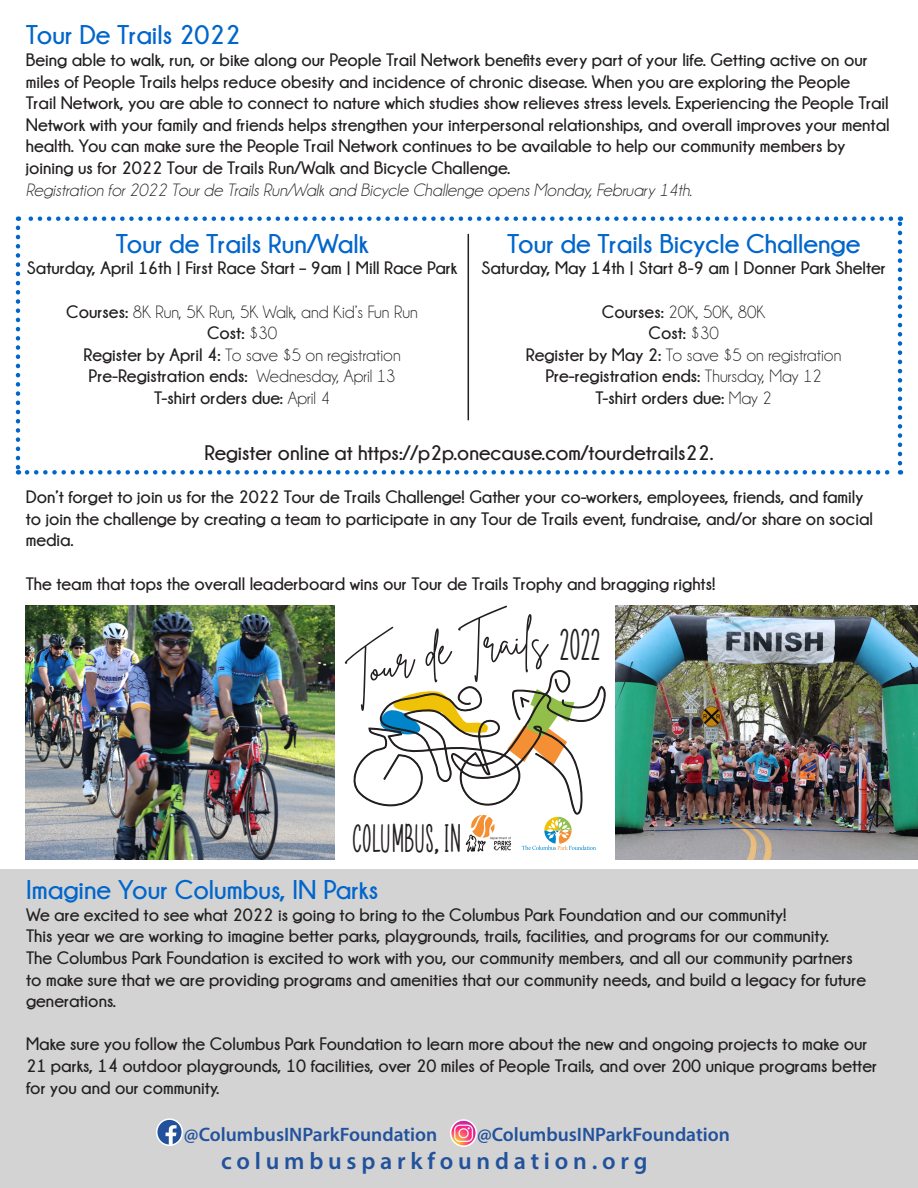
<style>
.page{position:relative;width:918px;height:1188px;background:#fff}
.page>*{position:absolute;margin:0;border:0;box-sizing:border-box;transform-origin:0 0}
.t1{font:45px "Paper Flowers";color:#231f20;scale:.84 1}
.t2{font:40.8px "Paper Flowers";color:#231f20;scale:.83 1}
.t3{font:700 27px "Champagne&Limousines";color:#06c}
.t4{font:600 24px "Myriad Pro";letter-spacing:.2em;color:#22529c}
.t5{font:700 21px "Champagne&Limousines";color:#231f20}
.t6{font:600 19.5px "Myriad Pro";color:#22529c}
.t7{font:700 18px/21.6px "Champagne&Limousines";color:#231f20}
.t8{font:18px "Champagne&Limousines";color:#231f20}
.t9{font:italic 18px "Champagne&Limousines";color:#231f20}
.s1{font-weight:700}
.s2{font-weight:400}
</style>
<div class="page">
<div style="left:0;top:870px;width:918px;height:318px;background:#d3d3d3"></div>
<img style="left:26px;top:606px;width:309px;height:254px">
<img style="left:157px;top:1119px;width:25px;height:26px;border-radius:13px">
<div style="left:156px;top:1118px;width:27px;height:28px;border:2px solid #fff;border-radius:50%"></div>
<img style="left:451px;top:1120px;width:25px;height:26px;border-radius:13px">
<div style="left:450px;top:1119px;width:27px;height:28px;border:2px solid #fff;border-radius:50%"></div>
<img style="left:616px;top:606px;width:302px;height:254px">
<svg style="left:345px;top:606px;width:261px;height:246px"></svg>
<hr style="left:468px;top:234px;width:1px;height:186px;background:#231f20">
<svg style="left:16px;top:228px;width:4px;height:247px"></svg>
<svg style="left:27px;top:470px;width:874px;height:5px"></svg>
<svg style="left:898px;top:216px;width:4px;height:247px"></svg>
<svg style="left:18px;top:216px;width:873px;height:5px"></svg>
<p class="t3" style="left:26px;top:20px;width:216px">Tour De Trails 2022</p>
<p class="t7" style="left:26px;top:49px;width:865px">Being able to walk, run, or bike along our People Trail Network benefits every part of your life. Getting active on our miles of People Trails helps reduce obesity and incidence of chronic disease. When you are exploring the People<br>Trail Network, you are able to connect to nature which studies show relieves stress levels. Experiencing the People Trail Network with your family and friends helps strengthen your interpersonal relationships, and overall improves your mental health. You can make sure the People Trail Network continues to be available to help our community members by joining us for 2022 Tour de Trails Run/Walk and Bicycle Challenge.</p>
<p class="t9" style="left:26px;top:181px;width:668px">Registration for 2022 Tour de Trails Run/Walk and Bicycle Challenge opens Monday, February 14th.</p>
<p class="t3" style="left:116px;top:229px;width:254px">Tour de Trails Run/Walk</p>
<p class="t7" style="left:27px;top:257px;width:432px">Saturday, April 16th | First Race Start – 9am | Mill Race Park</p>
<p class="t8" style="left:66px;top:303px;width:353px"><span class="s1">Courses:</span> 8K Run, 5K Run, 5K Walk, and Kid’s Fun Run</p>
<p class="t7" style="left:207px;top:322px;width:72px">Cost: <span class="s2">$30</span></p>
<p class="t8" style="left:84px;top:346px;width:319px"><span class="s1">Register by April 4:</span> To save $5 on registration</p>
<p class="t7" style="left:89px;top:365px;width:309px">Pre-Registration ends: <span class="s2">Wednesday, April 13</span></p>
<p class="t7" style="left:154px;top:387px;width:177px">T-shirt orders due: <span class="s2">April 4</span></p>
<p class="t3" style="left:507px;top:229px;width:355px">Tour de Trails Bicycle Challenge</p>
<p class="t7" style="left:481px;top:257px;width:406px">Saturday, May 14th | Start 8-9 am | Donner Park Shelter</p>
<p class="t8" style="left:602px;top:303px;width:165px"><span class="s1">Courses:</span> 20K, 50K, 80K</p>
<p class="t7" style="left:649px;top:322px;width:72px">Cost: <span class="s2">$30</span></p>
<p class="t8" style="left:526px;top:346px;width:317px"><span class="s1">Register by May 2:</span> To save $5 on registration</p>
<p class="t7" style="left:545px;top:365px;width:278px">Pre-registration ends: <span class="s2">Thursday, May 12</span></p>
<p class="t7" style="left:595px;top:387px;width:178px">T-shirt orders due: <span class="s2">May 2</span></p>
<p class="t5" style="left:204px;top:441px;width:511px">Register online at https://p2p.onecause.com/tourdetrails22.</p>
<p class="t7" style="left:26px;top:486px;width:849px">Don’t forget to join us for the 2022 Tour de Trails Challenge! Gather your co-workers, employees, friends, and family to join the challenge by creating a team to participate in any Tour de Trails event, fundraise, and/or share on social media.</p>
<p class="t7" style="left:26px;top:572px;width:691px">The team that tops the overall leaderboard wins our Tour de Trails Trophy and bragging rights!</p>
<p class="t2" style="left:353px;top:814px;width:133px">COLUMBUS, IN</p>
<p class="t1" style="left:559px;top:618px;width:50px">2022</p>
<p class="t3" style="left:26px;top:875px;width:354px">Imagine Your Columbus, IN Parks</p>
<p class="t7" style="left:26px;top:904px;width:762px">We are excited to see what 2022 is going to bring to the Columbus Park Foundation and our community!</p>
<p class="t7" style="left:26px;top:925px;width:842px">This year we are working to imagine better parks, playgrounds, trails, facilities, and programs for our community.<br>The Columbus Park Foundation is excited to work with you, our community members, and all our community partners to make sure that we are providing programs and amenities that our community needs, and build a legacy for future generations.</p>
<p class="t7" style="left:26px;top:1033px;width:853px">Make sure you follow the Columbus Park Foundation to learn more about the new and ongoing projects to make our<br>21 parks, 14 outdoor playgrounds, 10 facilities, over 20 miles of People Trails, and over 200 unique programs better for you and our community.</p>
<p class="t6" style="left:184px;top:1122px;width:255px">@ColumbusINParkFoundation</p>
<p class="t6" style="left:477px;top:1122px;width:255px">@ColumbusINParkFoundation</p>
<p class="t4" style="left:221px;top:1146px;width:428px">columbusparkfoundation.org</p>
</div>
